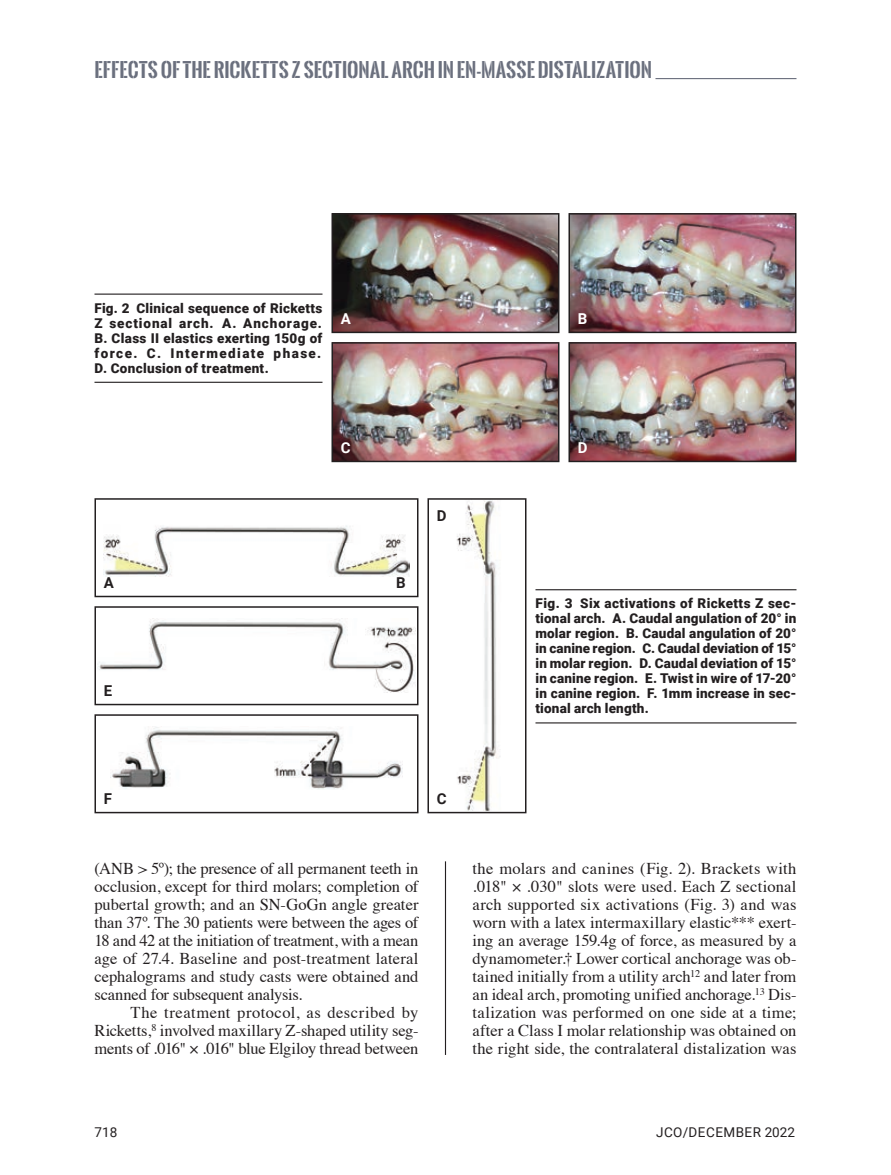
<style>
.page{position:relative;width:891px;height:1175px;background:#fff}
.page>*{position:absolute;margin:0;border:0;box-sizing:border-box;transform-origin:0 0}
.t1{font:700 19.5px "Oswald Stencil";letter-spacing:.005em;color:#6b707e}
.t2{font:16.5px/18px "Times";letter-spacing:-.005em;color:#231f20;text-align:justify}
.t3{font:700 15px "Roboto";color:#231f20}
.t4{font:700 15px "Roboto";color:#fff}
.t5{font:900 13.5px/15px "Roboto";letter-spacing:.02em;color:#231f20;text-align:justify}
.t6{font:13.5px "Roboto";color:#231f20}
</style>
<div class="page">
<hr style="left:656px;top:78px;width:140px;height:1px;background:#6b707e">
<hr style="left:94px;top:293px;width:228px;height:2px;background:#231f20">
<hr style="left:94px;top:382px;width:228px;height:1px;background:#231f20">
<hr style="left:536px;top:589px;width:260px;height:1px;background:#231f20">
<hr style="left:536px;top:722px;width:260px;height:1px;background:#231f20">
<img style="left:335px;top:216px;width:222px;height:114px">
<div style="left:332px;top:213px;width:228px;height:120px;border:2px solid #231f20"></div>
<img style="left:335px;top:345px;width:222px;height:114px">
<div style="left:332px;top:342px;width:228px;height:120px;border:2px solid #231f20"></div>
<img style="left:104px;top:525px;width:305px;height:52px">
<div style="left:94px;top:498px;width:324px;height:99px;border:2px solid #231f20"></div>
<img style="left:98px;top:618px;width:317px;height:75px">
<div style="left:94px;top:606px;width:324px;height:99px;border:2px solid #231f20"></div>
<img style="left:110px;top:727px;width:293px;height:62px">
<div style="left:94px;top:714px;width:324px;height:99px;border:2px solid #231f20"></div>
<img style="left:571px;top:216px;width:222px;height:114px">
<div style="left:568px;top:213px;width:228px;height:120px;border:2px solid #231f20"></div>
<img style="left:571px;top:345px;width:222px;height:114px">
<div style="left:568px;top:342px;width:228px;height:120px;border:2px solid #231f20"></div>
<img style="left:456px;top:501px;width:44px;height:309px">
<div style="left:428px;top:498px;width:98px;height:315px;border:2px solid #231f20"></div>
<hr style="left:445px;top:861px;width:1px;height:193px;background:#231f20">
<p class="t1" style="left:94px;top:55px;width:559px">EFFECTS OF THE RICKETTS Z SECTIONAL ARCH IN EN-MASSE DISTALIZATION</p>
<p class="t5" style="left:94px;top:300px;width:230px">Fig. 2 Clinical sequence of Ricketts Z sectional arch. A. Anchorage.<br>B. Class II elastics exerting 150g of force. C. Intermediate phase.<br>D. Conclusion of treatment.</p>
<p class="t4" style="left:341px;top:308px;width:10px">A</p>
<p class="t4" style="left:578px;top:308px;width:9px">B</p>
<p class="t4" style="left:341px;top:437px;width:9px">C</p>
<p class="t3" style="left:437px;top:505px;width:10px">D</p>
<p class="t4" style="left:578px;top:437px;width:10px">D</p>
<p class="t3" style="left:104px;top:572px;width:10px">A</p>
<p class="t3" style="left:396px;top:572px;width:9px">B</p>
<p class="t3" style="left:104px;top:680px;width:9px">E</p>
<p class="t5" style="left:536px;top:595px;width:263px">Fig. 3 Six activations of Ricketts Z sec&shy;tional arch. A. Caudal angulation of 20° in molar region. B. Caudal angulation of 20° in canine region. C. Caudal deviation of 15° in molar region. D. Caudal deviation of 15° in canine region. E. Twist in wire of 17-20° in canine region. F. 1mm increase in sec&shy;tional arch length.</p>
<p class="t3" style="left:104px;top:788px;width:7px">F</p>
<p class="t3" style="left:437px;top:788px;width:9px">C</p>
<p class="t2" style="left:94px;top:857px;width:326px">(ANB &gt; 5º); the presence of all permanent teeth in occlusion, except for third molars; completion of pubertal growth; and an SN-GoGn angle greater than 37º. The 30 patients were between the ages of 18 and 42 at the initiation of treatment, with a mean age of 27.4. Baseline and post-treatment lateral cephalograms and study casts were obtained and scanned for subsequent analysis.</p>
<p class="t2" style="left:94px;top:1001px;width:326px;text-indent:36px">The treatment protocol, as described by Ricketts,<sup>8</sup> involved maxillary Z-shaped utility seg&shy;ments of .016" × .016" blue Elgiloy thread between</p>
<p class="t2" style="left:473px;top:857px;width:326px">the molars and canines (Fig. 2). Brackets with .018" × .030" slots were used. Each Z sectional arch supported six activations (Fig. 3) and was worn with a latex intermaxillary elastic*** exert&shy;ing an average 159.4g of force, as measured by a dynamometer.† Lower cortical anchorage was ob&shy;tained initially from a utility arch<sup>12</sup> and later from an ideal arch, promoting unified anchorage.<sup>13</sup> Dis&shy;talization was performed on one side at a time; after a Class I molar relationship was obtained on the right side, the contralateral distalization was</p>
<p class="t6" style="left:94px;top:1123px;width:24px">718</p>
<p class="t6" style="left:656px;top:1123px;width:70px">JCO/DECEMBER</p>
<p class="t6" style="left:765px;top:1123px;width:32px">2022</p>
</div>
